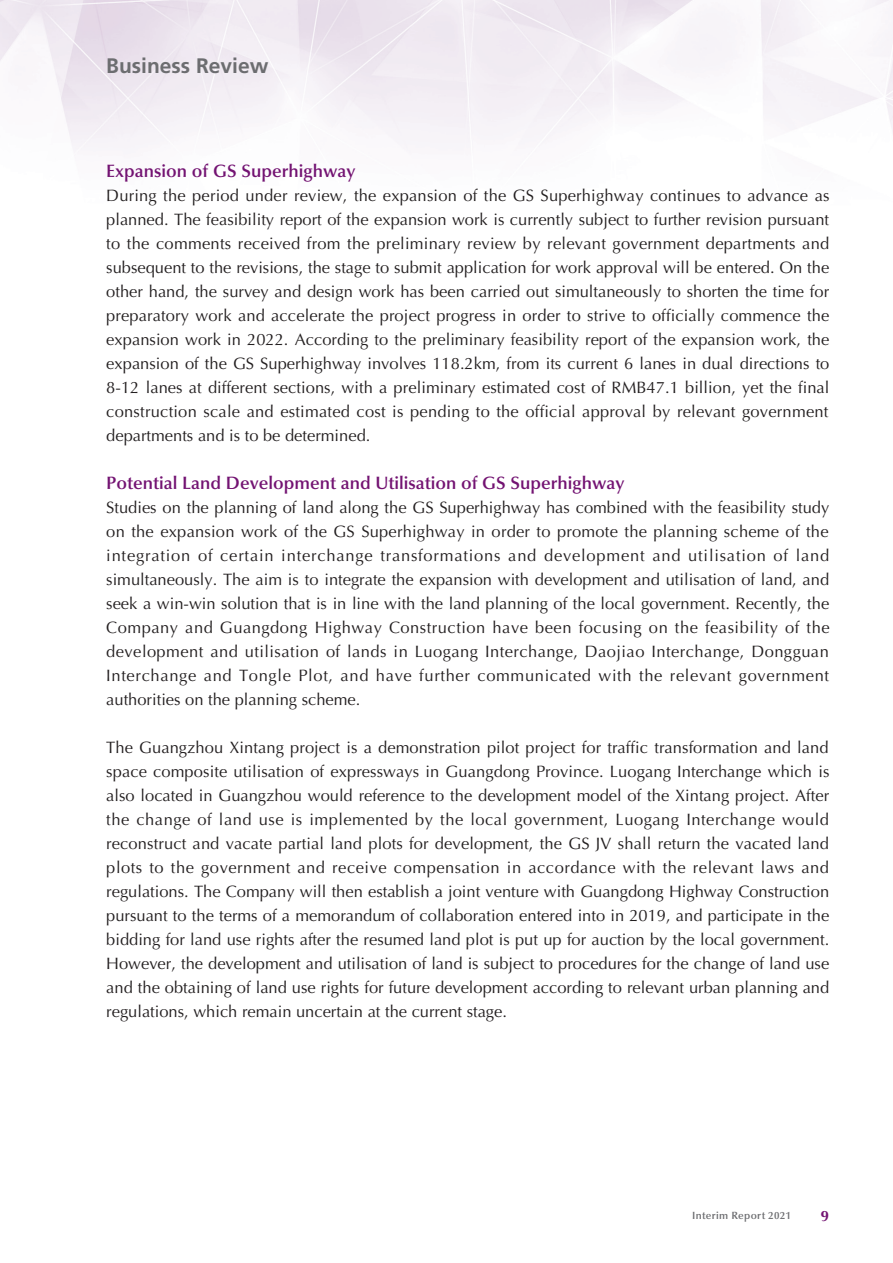
<style>
.page{position:relative;width:893px;height:1263px;background:#fff}
.page>*{position:absolute;margin:0;border:0;box-sizing:border-box;transform-origin:0 0}
.t1{font:700 21px "Frutiger LT Std";color:#6c6d70}
._02_H2{font:600 18px "Optima LT Std";color:#731372}
._00_txt{font:16.5px/24px "Optima LT Std";color:#231f20;text-align:justify}
.t2{font:700 15px "Optima LT Std";color:#731372}
.t3{font:600 10.5px "Optima LT Std";letter-spacing:.03em;color:#6c6d70}
</style>
<div class="page">
<img style="left:0;top:0;width:893px;height:152px">
<p class="t1" style="left:106px;top:53px;width:164px">Business Review</p>
<p class="_02_H2" style="left:106px;top:160px;width:251px">Expansion of GS Superhighway</p>
<p class="_00_txt" style="left:106px;top:183px;width:725px">During the period under review, the expansion of the GS Superhighway continues to advance as planned. The feasibility report of the expansion work is currently subject to further revision pursuant to the comments received from the preliminary review by relevant government departments and subsequent to the revisions, the stage to submit application for work approval will be entered. On the other hand, the survey and design work has been carried out simultaneously to shorten the time for preparatory work and accelerate the project progress in order to strive to officially commence the expansion work in 2022. According to the preliminary feasibility report of the expansion work, the expansion of the GS Superhighway involves 118.2km, from its current 6 lanes in dual directions to 8-12 lanes at different sections, with a preliminary estimated cost of RMB47.1 billion, yet the final construction scale and estimated cost is pending to the official approval by relevant government departments and is to be determined.</p>
<p class="_02_H2" style="left:106px;top:472px;width:520px">Potential Land Development and Utilisation of GS Superhighway</p>
<p class="_00_txt" style="left:106px;top:495px;width:725px">Studies on the planning of land along the GS Superhighway has combined with the feasibility study on the expansion work of the GS Superhighway in order to promote the planning scheme of the integration of certain interchange transformations and development and utilisation of land simultaneously. The aim is to integrate the expansion with development and utilisation of land, and seek a win-win solution that is in line with the land planning of the local government. Recently, the Company and Guangdong Highway Construction have been focusing on the feasibility of the development and utilisation of lands in Luogang Interchange, Daojiao Interchange, Dongguan Interchange and Tongle Plot, and have further communicated with the relevant government authorities on the planning scheme.</p>
<p class="_00_txt" style="left:106px;top:735px;width:725px">The Guangzhou Xintang project is a demonstration pilot project for traffic transformation and land space composite utilisation of expressways in Guangdong Province. Luogang Interchange which is also located in Guangzhou would reference to the development model of the Xintang project. After the change of land use is implemented by the local government, Luogang Interchange would reconstruct and vacate partial land plots for development, the GS JV shall return the vacated land plots to the government and receive compensation in accordance with the relevant laws and regulations. The Company will then establish a joint venture with Guangdong Highway Construction pursuant to the terms of a memorandum of collaboration entered into in 2019, and participate in the bidding for land use rights after the resumed land plot is put up for auction by the local government.<br>However, the development and utilisation of land is subject to procedures for the change of land use and the obtaining of land use rights for future development according to relevant urban planning and regulations, which remain uncertain at the current stage.</p>
<p class="t3" style="left:692px;top:1210px;width:100px">Interim Report 2021</p>
<p class="t2" style="left:821px;top:1207px;width:10px">9</p>
</div>
